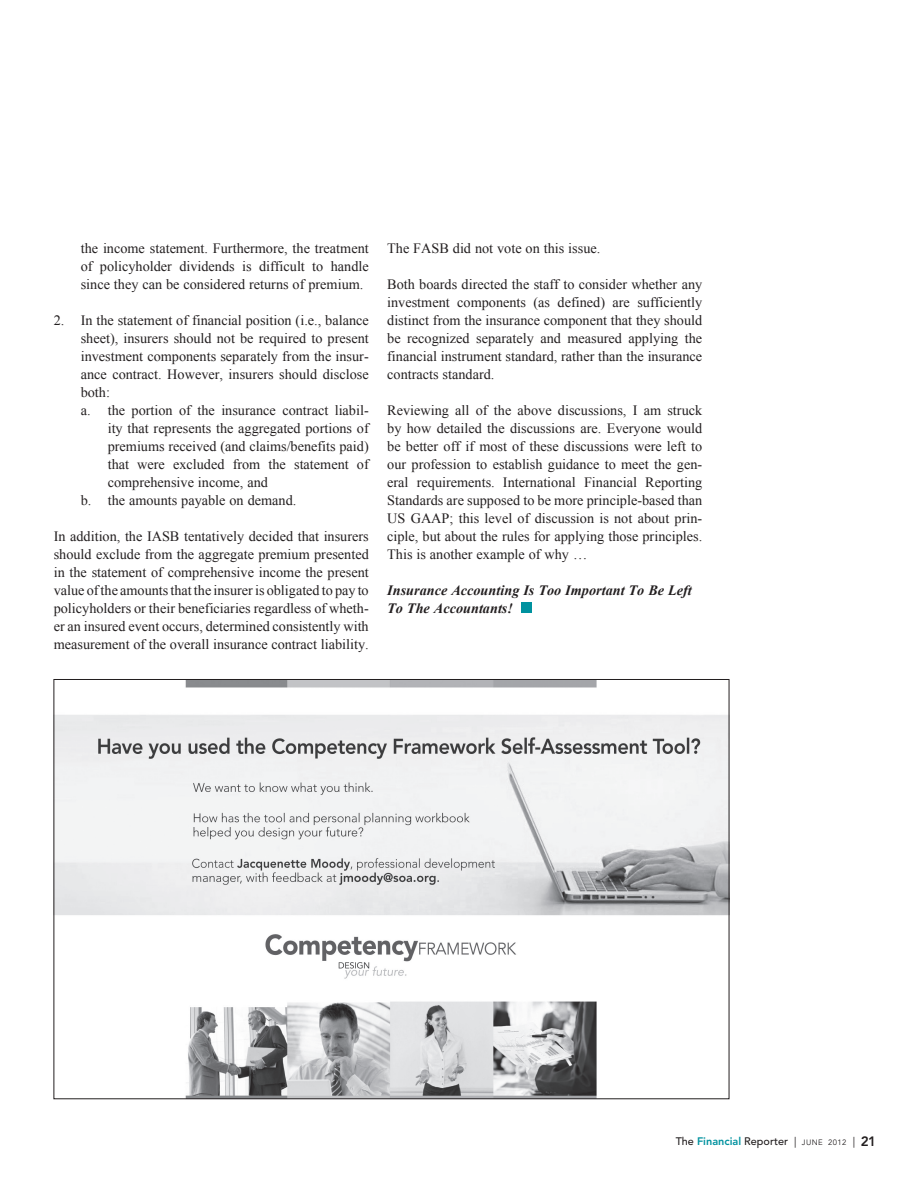
<style>
.page{position:relative;width:917px;height:1186px;background:#fff}
.page>*{position:absolute;margin:0;border:0;box-sizing:border-box;transform-origin:0 0}
.t1{font:14.25px/18px "Times New Roman";color:#231f20;text-align:justify}
.t2{font:italic 700 14.25px/18px "Times New Roman";color:#231f20}
.t3{font:500 10.8px "Avenir LT Std";color:#231f20}
.s1{font-weight:800;color:#00929f}
.s2{font-weight:400}
.s3{font-weight:400;font-size:7.8px}
.s4{font-weight:800;font-size:13.5px}
</style>
<div class="page">
<div style="left:522px;top:603px;width:10px;height:10px;background:#00929f"></div>
<img style="left:56px;top:681px;width:671px;height:416px">
<p class="t1" style="left:81px;top:239px;width:290px">the income statement. Furthermore, the treatment of policyholder dividends is difficult to handle since they can be considered returns of premium.</p>
<p class="t1" style="left:54px;top:311px;width:317px">2. In the statement of financial position (i.e., balance</p>
<p class="t1" style="left:81px;top:329px;width:290px">sheet), insurers should not be required to present</p>
<p class="t1" style="left:81px;top:347px;width:289px">investment components separately from the insur-</p>
<p class="t1" style="left:81px;top:365px;width:290px">ance contract. However, insurers should disclose</p>
<p class="t1" style="left:81px;top:383px;width:31px">both:</p>
<p class="t1" style="left:81px;top:401px;width:290px">a. the portion of the insurance contract liabil-</p>
<p class="t1" style="left:108px;top:419px;width:263px">ity that represents the aggregated portions of</p>
<p class="t1" style="left:108px;top:437px;width:263px">premiums received (and claims/benefits paid)</p>
<p class="t1" style="left:108px;top:455px;width:262px">that were excluded from the statement of</p>
<p class="t1" style="left:108px;top:473px;width:162px">comprehensive income, and</p>
<p class="t1" style="left:81px;top:491px;width:217px">b. the amounts payable on demand.</p>
<p class="t1" style="left:54px;top:527px;width:317px">In addition, the IASB tentatively decided that insurers should exclude from the aggregate premium presented in the statement of comprehensive income the present value of the amounts that the insurer is obligated to pay to policyholders or their beneficiaries regardless of wheth&shy;er an insured event occurs, determined consistently with measurement of the overall insurance contract liability.</p>
<p class="t1" style="left:387px;top:239px;width:215px">The FASB did not vote on this issue.</p>
<p class="t1" style="left:387px;top:275px;width:317px">Both boards directed the staff to consider whether any investment components (as defined) are sufficiently distinct from the insurance component that they should be recognized separately and measured applying the financial instrument standard, rather than the insurance contracts standard.</p>
<p class="t1" style="left:387px;top:401px;width:317px">Reviewing all of the above discussions, I am struck by how detailed the discussions are. Everyone would be better off if most of these discussions were left to our profession to establish guidance to meet the gen&shy;eral requirements. International Financial Reporting Standards are supposed to be more principle-based than US GAAP; this level of discussion is not about prin&shy;ciple, but about the rules for applying those principles.<br>This is another example of why …</p>
<p class="t2" style="left:387px;top:581px;width:306px">Insurance Accounting Is Too Important To Be Left<br>To The Accountants!</p>
<p class="t3" style="left:676px;top:1134px;width:202px">The <span class="s1">Financial</span> Reporter <span class="s2">|</span> <span class="s3">JUNE 2012</span> <span class="s2">|</span> <span class="s4">21</span></p>
</div>
